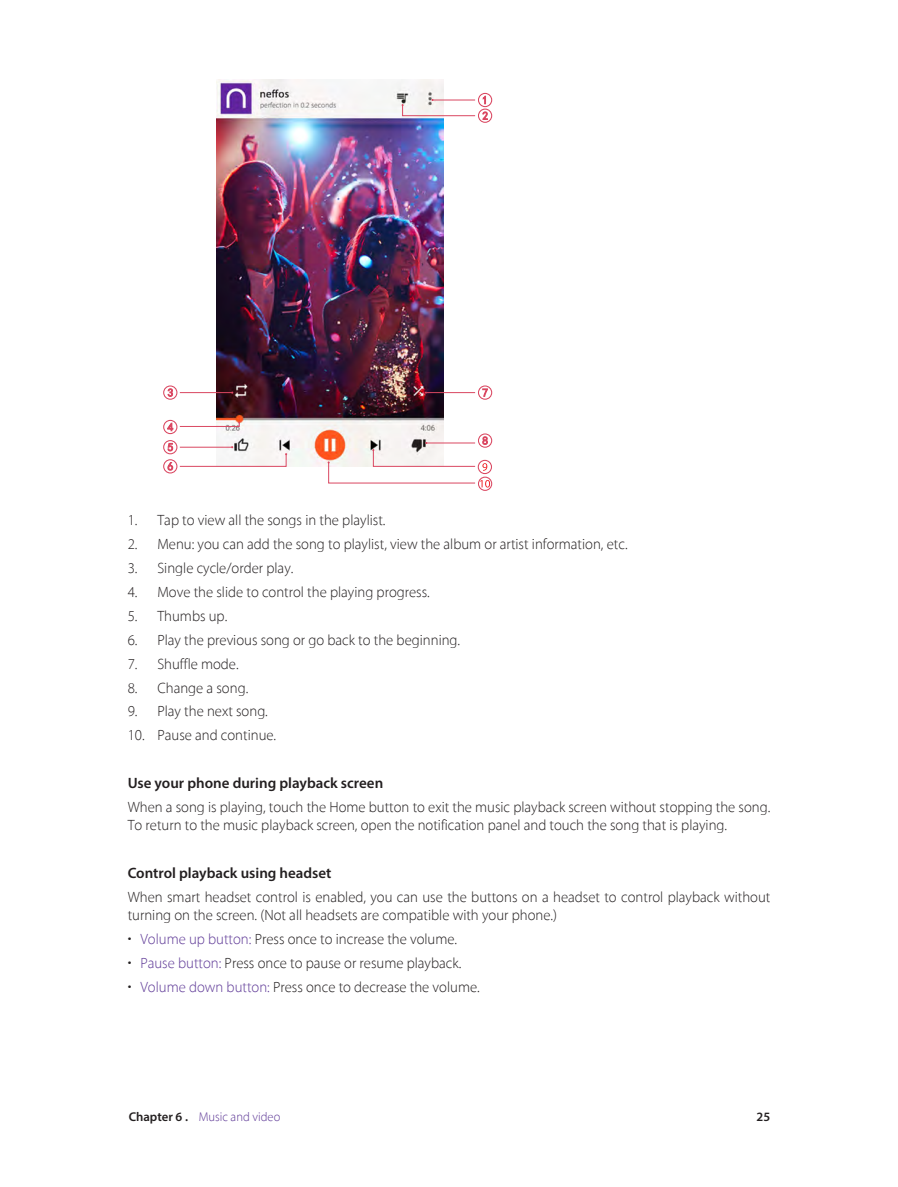
<style>
.page{position:relative;width:898px;height:1187px;background:#fff}
.page>*{position:absolute;margin:0;border:0;box-sizing:border-box;transform-origin:0 0}
.正文{font:100 15px/18px "Myriad Set Pro";color:#231f20}
.正文-2{font:600 15px "Myriad Pro";color:#231f20}
.t1{font:100 12.75px "Myriad Set Pro";color:#5f3a97}
.t2{font:600 12.75px "Myriad Pro";color:#231f20}
.s1{color:#5f3a97}
.s2{font-family:"Myriad Pro";font-weight:600;color:#231f20}
</style>
<div class="page">
<img style="left:216px;top:79px;width:227px;height:387px">
<div style="left:478px;top:93px;width:14px;height:14px;border:1px solid #da4761;border-radius:50%"></div>
<hr style="left:180px;top:392px;width:52px;height:1px;background:#da4761">
<svg style="left:168px;top:388px;width:5px;height:8px"></svg>
<div style="left:163px;top:385px;width:14px;height:15px;border:1px solid #da4761;border-radius:50%"></div>
<svg style="left:167px;top:423px;width:6px;height:8px"></svg>
<div style="left:163px;top:420px;width:14px;height:14px;border:1px solid #da4761;border-radius:50%"></div>
<svg style="left:168px;top:443px;width:5px;height:8px"></svg>
<div style="left:163px;top:440px;width:14px;height:14px;border:1px solid #da4761;border-radius:50%"></div>
<div style="left:163px;top:459px;width:14px;height:14px;border:1px solid #da4761;border-radius:50%"></div>
<svg style="left:168px;top:462px;width:5px;height:8px"></svg>
<div style="left:478px;top:109px;width:14px;height:14px;border:1px solid #da4761;border-radius:50%"></div>
<svg style="left:482px;top:112px;width:5px;height:8px"></svg>
<div style="left:478px;top:433px;width:14px;height:14px;border:1px solid #da4761;border-radius:50%"></div>
<svg style="left:482px;top:388px;width:5px;height:8px"></svg>
<div style="left:478px;top:385px;width:14px;height:15px;border:1px solid #da4761;border-radius:50%"></div>
<svg style="left:401px;top:99px;width:75px;height:17px"></svg>
<svg style="left:179px;top:421px;width:61px;height:6px"></svg>
<svg style="left:179px;top:446px;width:108px;height:21px"></svg>
<hr style="left:426px;top:392px;width:49px;height:1px;background:#da4761">
<div style="left:477px;top:460px;width:15px;height:14px;border:1px solid #da4761;border-radius:50%"></div>
<div style="left:478px;top:476px;width:14px;height:15px;border:1px solid #da4761;border-radius:50%"></div>
<svg style="left:327px;top:436px;width:163px;height:51px"></svg>
<p class="正文" style="left:128px;top:510px;width:259px">1. Tap to view all the songs in the playlist.</p>
<p class="正文" style="left:128px;top:534px;width:501px">2. Menu: you can add the song to playlist, view the album or artist information, etc.</p>
<p class="正文" style="left:128px;top:558px;width:167px">3. Single cycle/order play.</p>
<p class="正文" style="left:128px;top:582px;width:303px">4. Move the slide to control the playing progress.</p>
<p class="正文" style="left:128px;top:606px;width:101px">5. Thumbs up.</p>
<p class="正文" style="left:128px;top:630px;width:334px">6. Play the previous song or go back to the beginning.</p>
<p class="正文" style="left:128px;top:654px;width:112px">7. Shuffle mode.</p>
<p class="正文" style="left:128px;top:678px;width:122px">8. Change a song.</p>
<p class="正文" style="left:128px;top:701px;width:142px">9. Play the next song.</p>
<p class="正文" style="left:128px;top:725px;width:150px">10. Pause and continue.</p>
<p class="正文-2" style="left:128px;top:773px;width:257px">Use your phone during playback screen</p>
<p class="正文" style="left:128px;top:797px;width:644px">When a song is playing, touch the Home button to exit the music playback screen without stopping the song.<br>To return to the music playback screen, open the notification panel and touch the song that is playing.</p>
<p class="正文-2" style="left:128px;top:863px;width:205px">Control playback using headset</p>
<p class="正文" style="left:128px;top:887px;width:644px">When smart headset control is enabled, you can use the buttons on a headset to control playback without turning on the screen. (Not all headsets are compatible with your phone.)</p>
<p class="正文" style="left:128px;top:929px;width:331px">• <span class="s1">Volume up button:</span> Press once to increase the volume.</p>
<p class="正文" style="left:128px;top:953px;width:335px">• <span class="s1">Pause button:</span> Press once to pause or resume playback.</p>
<p class="正文" style="left:128px;top:977px;width:353px">• <span class="s1">Volume down button:</span> Press once to decrease the volume.</p>
<p class="t1" style="left:129px;top:1106px;width:153px"><span class="s2">Chapter 6 .</span> Music and video</p>
<p class="t2" style="left:756px;top:1108px;width:15px">25</p>
</div>
